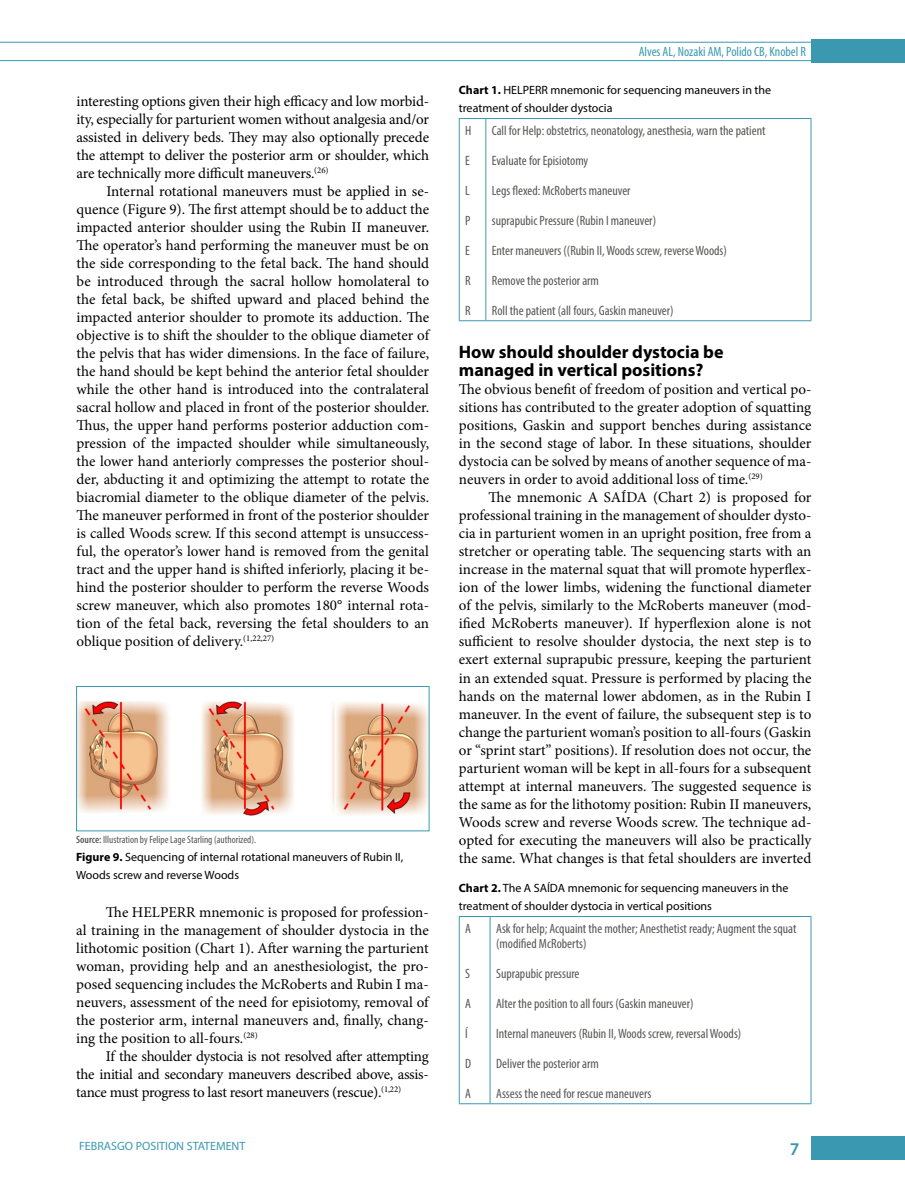
<style>
.page{position:relative;width:905px;height:1202px;background:#fff}
.page>*{position:absolute;margin:0;border:0;box-sizing:border-box;transform-origin:0 0}
.t1{font:700 18px/18px "Myriad Pro";color:#000}
.t2{font:600 18px "Myriad Pro";color:#3a99b0}
.t3{font:15px/18px "Minion Pro";letter-spacing:-.005em;color:#000;text-align:justify}
.t4{font:condensed 13.5px/15px "Myriad Pro";color:#575756}
.t5{font:condensed 13.5px "Myriad Pro";color:#3a99b0}
.t6{font:12px/18px "Myriad Pro";color:#000}
.t7{font:12px "Myriad Pro";color:#3a99b0}
.t8{font:condensed 10.5px "Myriad Pro";color:#575756}
.s1{font-weight:600}
.s2{font-weight:700}
</style>
<div class="page">
<div style="left:811px;top:1135px;width:93px;height:23px;background:#3a99b0"></div>
<hr style="left:0;top:60px;width:811px;height:1px;background:#3a99b0">
<hr style="left:0;top:42px;width:811px;height:1px;background:#3a99b0">
<div style="left:811px;top:40px;width:93px;height:23px;background:#3a99b0"></div>
<img style="left:78px;top:701px;width:349px;height:115px">
<div style="left:76px;top:686px;width:353px;height:145px;border:1px solid #3a99b0"></div>
<svg style="left:459px;top:118px;width:27px;height:1px"></svg>
<hr style="left:459px;top:119px;width:1px;height:201px;background:#3a99b0">
<hr style="left:486px;top:118px;width:325px;height:1px;background:#3a99b0">
<hr style="left:485px;top:119px;width:1px;height:201px;background:#3a99b0">
<hr style="left:810px;top:119px;width:1px;height:201px;background:#3a99b0">
<svg style="left:459px;top:320px;width:27px;height:1px"></svg>
<hr style="left:486px;top:320px;width:325px;height:1px;background:#3a99b0">
<hr style="left:459px;top:916px;width:31px;height:1px;background:#3a99b0">
<hr style="left:459px;top:916px;width:1px;height:187px;background:#3a99b0">
<hr style="left:490px;top:916px;width:321px;height:1px;background:#3a99b0">
<hr style="left:489px;top:916px;width:1px;height:187px;background:#3a99b0">
<hr style="left:810px;top:916px;width:1px;height:187px;background:#3a99b0">
<hr style="left:459px;top:1103px;width:31px;height:1px;background:#3a99b0">
<hr style="left:490px;top:1103px;width:321px;height:1px;background:#3a99b0">
<p class="t3" style="left:77px;top:92px;width:354px">interesting options given their high efficacy and low morbid&shy;ity, especially for parturient women without analgesia and/or assisted in delivery beds. They may also optionally precede the attempt to deliver the posterior arm or shoulder, which are technically more difficult maneuvers.<sup>(26)</sup></p>
<p class="t3" style="left:77px;top:182px;width:354px;text-indent:30px">Internal rotational maneuvers must be applied in se&shy;quence (Figure 9). The first attempt should be to adduct the impacted anterior shoulder using the Rubin II maneuver.<br>The operator’s hand performing the maneuver must be on the side corresponding to the fetal back. The hand should be introduced through the sacral hollow homolateral to the fetal back, be shifted upward and placed behind the impacted anterior shoulder to promote its adduction. The objective is to shift the shoulder to the oblique diameter of the pelvis that has wider dimensions. In the face of failure, the hand should be kept behind the anterior fetal shoulder while the other hand is introduced into the contralateral sacral hollow and placed in front of the posterior shoulder.<br>Thus, the upper hand performs posterior adduction com&shy;pression of the impacted shoulder while simultaneously, the lower hand anteriorly compresses the posterior shoul&shy;der, abducting it and optimizing the attempt to rotate the biacromial diameter to the oblique diameter of the pelvis.<br>The maneuver performed in front of the posterior shoulder is called Woods screw. If this second attempt is unsuccess&shy;ful, the operator’s lower hand is removed from the genital tract and the upper hand is shifted inferiorly, placing it be&shy;hind the posterior shoulder to perform the reverse Woods screw maneuver, which also promotes 180° internal rota&shy;tion of the fetal back, reversing the fetal shoulders to an oblique position of delivery.<sup>(1,22,27)</sup></p>
<p class="t8" style="left:76px;top:833px;width:181px"><span class="s1">Source:</span> Illustration by Felipe Lage Starling (authorized).</p>
<p class="t6" style="left:76px;top:848px;width:328px"><span class="s2">Figure 9.</span> Sequencing of internal rotational maneuvers of Rubin II,<br>Woods screw and reverse Woods</p>
<p class="t3" style="left:76px;top:902px;width:354px;text-indent:30px">The HELPERR mnemonic is proposed for profession&shy;al training in the management of shoulder dystocia in the lithotomic position (Chart 1). After warning the parturient woman, providing help and an anesthesiologist, the pro&shy;posed sequencing includes the McRoberts and Rubin I ma&shy;neuvers, assessment of the need for episiotomy, removal of the posterior arm, internal maneuvers and, finally, chang&shy;ing the position to all-fours.<sup>(28)</sup></p>
<p class="t3" style="left:76px;top:1046px;width:354px;text-indent:30px">If the shoulder dystocia is not resolved after attempting the initial and secondary maneuvers described above, assis&shy;tance must progress to last resort maneuvers (rescue).<sup>(1,22)</sup></p>
<p class="t5" style="left:638px;top:43px;width:169px">Alves AL, Nozaki AM, Polido CB, Knobel R</p>
<p class="t6" style="left:459px;top:81px;width:314px"><span class="s2">Chart 1.</span> HELPERR mnemonic for sequencing maneuvers in the treatment of shoulder dystocia</p>
<p class="t4" style="left:465px;top:122px;width:8px">H</p>
<p class="t4" style="left:465px;top:152px;width:6px">E</p>
<p class="t4" style="left:465px;top:182px;width:6px">L</p>
<p class="t4" style="left:465px;top:212px;width:7px">P</p>
<p class="t4" style="left:465px;top:242px;width:6px">E</p>
<p class="t4" style="left:465px;top:272px;width:7px">R</p>
<p class="t4" style="left:465px;top:302px;width:7px">R</p>
<p class="t4" style="left:492px;top:122px;width:275px">Call for Help: obstetrics, neonatology, anesthesia, warn the patient</p>
<p class="t4" style="left:492px;top:152px;width:98px">Evaluate for Episiotomy</p>
<p class="t4" style="left:492px;top:182px;width:140px">Legs flexed: McRoberts maneuver</p>
<p class="t4" style="left:492px;top:212px;width:166px">suprapubic Pressure (Rubin I maneuver)</p>
<p class="t4" style="left:492px;top:242px;width:236px">Enter maneuvers ((Rubin II, Woods screw, reverse Woods)</p>
<p class="t4" style="left:492px;top:272px;width:109px">Remove the posterior arm</p>
<p class="t4" style="left:492px;top:302px;width:183px">Roll the patient (all fours, Gaskin maneuver)</p>
<p class="t1" style="left:459px;top:342px;width:266px">How should shoulder dystocia be managed in vertical positions?</p>
<p class="t3" style="left:459px;top:380px;width:354px">The obvious benefit of freedom of position and vertical po&shy;sitions has contributed to the greater adoption of squatting positions, Gaskin and support benches during assistance in the second stage of labor. In these situations, shoulder dystocia can be solved by means of another sequence of ma&shy;neuvers in order to avoid additional loss of time.<sup>(29)</sup></p>
<p class="t3" style="left:459px;top:488px;width:354px;text-indent:30px">The mnemonic A SAÍDA (Chart 2) is proposed for professional training in the management of shoulder dysto&shy;cia in parturient women in an upright position, free from a stretcher or operating table. The sequencing starts with an increase in the maternal squat that will promote hyperflex&shy;ion of the lower limbs, widening the functional diameter of the pelvis, similarly to the McRoberts maneuver (mod&shy;ified McRoberts maneuver). If hyperflexion alone is not sufficient to resolve shoulder dystocia, the next step is to exert external suprapubic pressure, keeping the parturient in an extended squat. Pressure is performed by placing the hands on the maternal lower abdomen, as in the Rubin I maneuver. In the event of failure, the subsequent step is to change the parturient woman’s position to all-fours (Gaskin or “sprint start” positions). If resolution does not occur, the parturient woman will be kept in all-fours for a subsequent attempt at internal maneuvers. The suggested sequence is the same as for the lithotomy position: Rubin II maneuvers, Woods screw and reverse Woods screw. The technique ad&shy;opted for executing the maneuvers will also be practically the same. What changes is that fetal shoulders are inverted</p>
<p class="t6" style="left:459px;top:878px;width:331px"><span class="s2">Chart 2.</span> The A SAÍDA mnemonic for sequencing maneuvers in the treatment of shoulder dystocia in vertical positions</p>
<p class="t4" style="left:465px;top:920px;width:7px">A</p>
<p class="t4" style="left:465px;top:965px;width:6px">S</p>
<p class="t4" style="left:465px;top:995px;width:7px">A</p>
<p class="t4" style="left:465px;top:1025px;width:4px">Í</p>
<p class="t4" style="left:465px;top:1055px;width:8px">D</p>
<p class="t4" style="left:465px;top:1085px;width:7px">A</p>
<p class="t4" style="left:496px;top:920px;width:302px">Ask for help; Acquaint the mother; Anesthetist ready; Augment the squat (modified McRoberts)</p>
<p class="t4" style="left:496px;top:965px;width:85px">Suprapubic pressure</p>
<p class="t4" style="left:496px;top:995px;width:199px">Alter the position to all fours (Gaskin maneuver)</p>
<p class="t4" style="left:496px;top:1025px;width:247px">Internal maneuvers (Rubin II, Woods screw, reversal Woods)</p>
<p class="t4" style="left:496px;top:1055px;width:104px">Deliver the posterior arm</p>
<p class="t4" style="left:496px;top:1085px;width:157px">Assess the need for rescue maneuvers</p>
<p class="t7" style="left:79px;top:1138px;width:168px">FEBRASGO POSITION STATEMENT</p>
<p class="t2" style="left:789px;top:1137px;width:11px">7</p>
</div>
